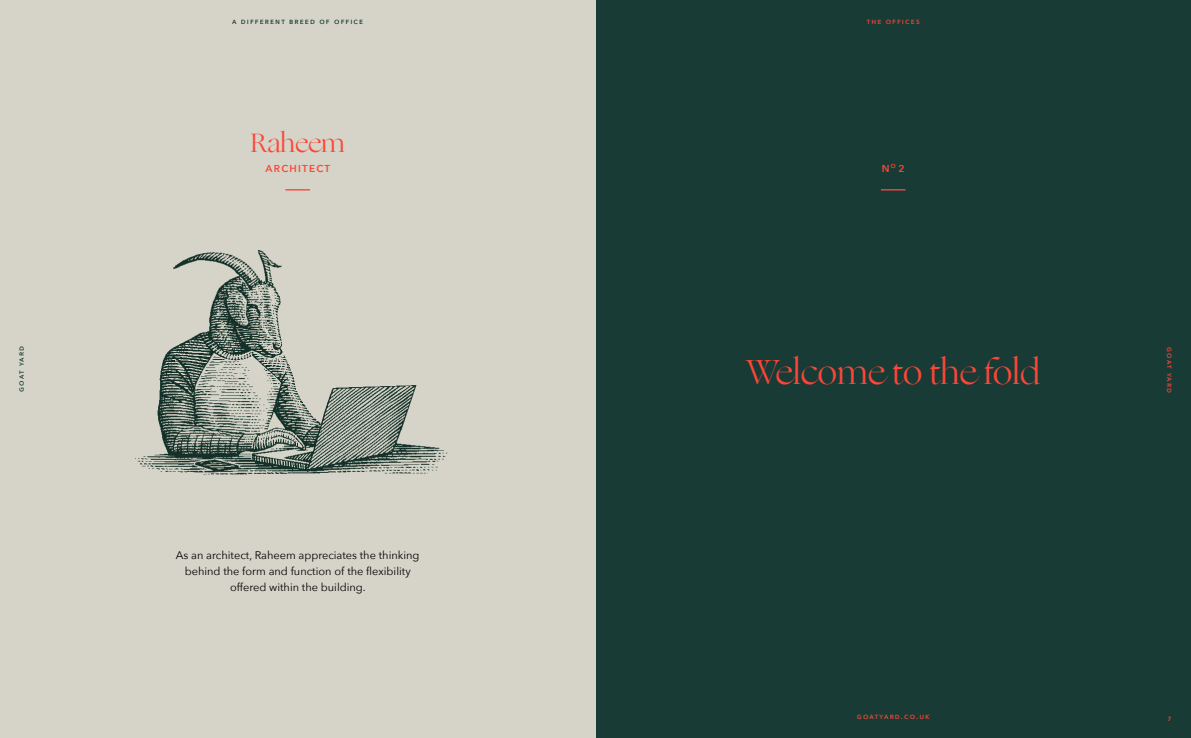
<style>
.page{position:relative;width:1191px;height:738px;background:#fff}
.page>*{position:absolute;margin:0;border:0;box-sizing:border-box;transform-origin:0 0}
.t1{font:34px "Ogg";color:#fd4539}
.t2{font:26px "Ogg";color:#fd4539}
.t3{font:11px/16px "Avenir Next";color:#000;text-align:center}
.t4{font:600 10px "Avenir Next";letter-spacing:.12em;color:#fd4539}
.t5{font:500 8px "Avenir Next";letter-spacing:.14em;color:#fd4539}
.t6{font:500 8px "Avenir Next";letter-spacing:.14em;color:#183c35}
</style>
<div class="page">
<div style="left:595px;top:0;width:596px;height:737px;background:#183c35"></div>
<svg style="left:881px;top:189px;width:24px;height:1px"></svg>
<div style="left:0;top:0;width:595px;height:737px;background:#d6d4c8"></div>
<svg style="left:285px;top:189px;width:25px;height:1px"></svg>
<img style="left:135px;top:250px;width:313px;height:225px">
<p class="t6" style="left:14px;top:392px;width:48px;rotate:-90deg">goat yard</p>
<p class="t6" style="left:232px;top:14px;width:133px">a different breed of office</p>
<h2 class="t2" style="left:251px;top:125px;width:95px">Raheem</h2>
<p class="t4" style="left:266px;top:159px;width:66px">ARCHITECT</p>
<p class="t3" style="left:176px;top:545px;width:245px">As an architect, Raheem appreciates the thinking behind the form and function of the flexibility offered within the building.</p>
<p class="t5" style="left:866px;top:14px;width:54px">the offices</p>
<p class="t4" style="left:881px;top:159px;width:24px">N<sup>O</sup> 2</p>
<h1 class="t1" style="left:746px;top:349px;width:295px">Welcome to the fold</h1>
<p class="t5" style="left:1176px;top:346px;width:48px;rotate:90deg">goat yard</p>
<p class="t5" style="left:857px;top:709px;width:74px">goatyard.co.uk</p>
<p class="t5" style="left:1167px;top:710px;width:6px">7</p>
</div>
